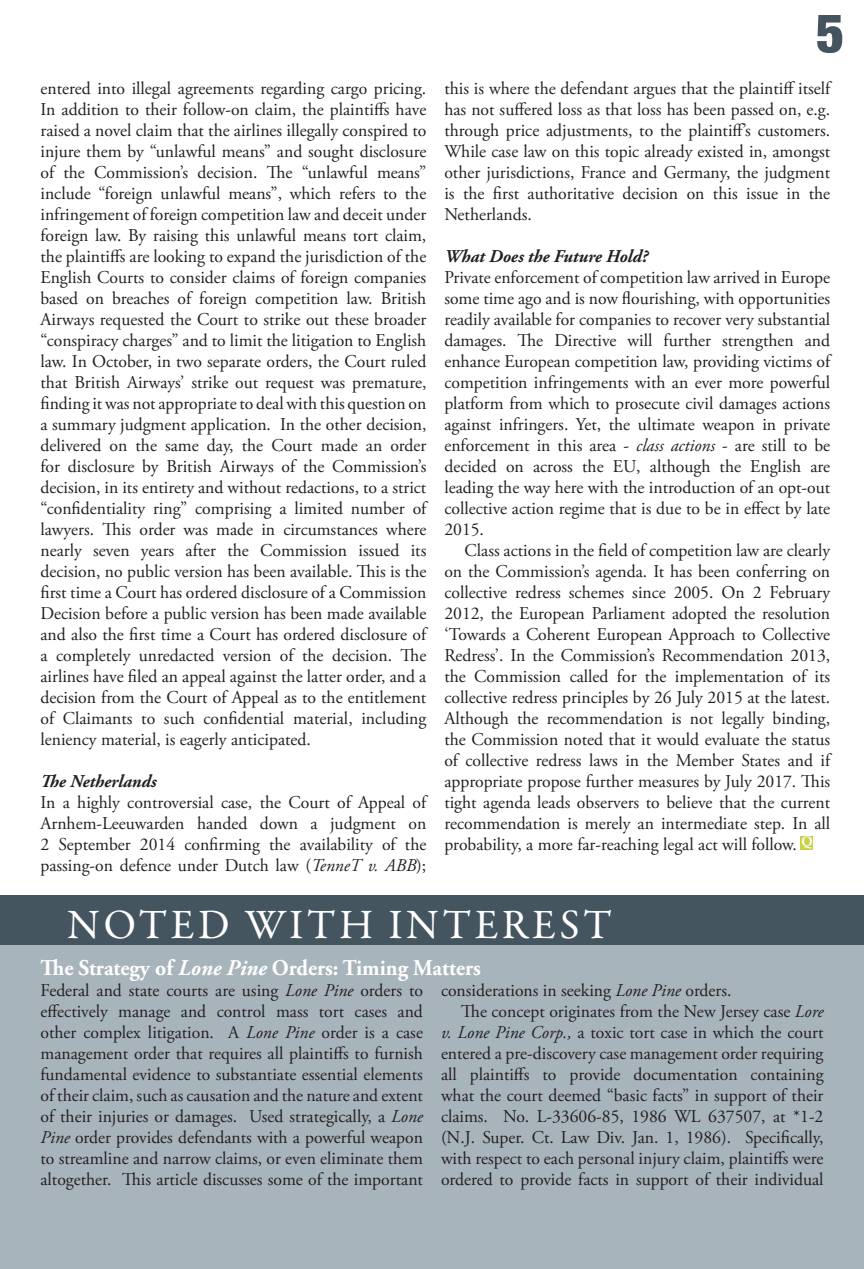
<style>
.page{position:relative;width:864px;height:1269px;background:#fff}
.page>*{position:absolute;margin:0;border:0;box-sizing:border-box;transform-origin:0 0}
.t1{font:900 condensed 54px "Helvetica Neue";color:#45555f}
.t2{font:42px "Garamond Premr Pro";letter-spacing:.09em;color:#fff}
.QE_-_Main_Article_St{font:700 22.5px "Adobe Garamond Pro";color:#fff;scale:.96 1}
.QE_-_Main_Article_St-2{font:18px/21px "Adobe Garamond Pro";color:#231f20;text-align:justify}
.QE_-_Main_Article_St-3{font:italic 700 18px "Adobe Garamond Pro";color:#231f20}
.t3{font:700 13.5px "Palatino Linotype";color:#fff}
.s1{font-style:italic}
</style>
<div class="page">
<div style="left:0;top:928px;width:864px;height:341px;background:#a8b4bc"></div>
<div style="left:0;top:895px;width:864px;height:50px;background:#45555f"></div>
<div style="left:801px;top:836px;width:12px;height:13px;background:#c9d247"></div>
<p class="QE_-_Main_Article_St-2" style="left:40px;top:78px;width:387px">entered into illegal agreements regarding cargo pricing.<br>In addition to their follow-on claim, the plaintiffs have raised a novel claim that the airlines illegally conspired to injure them by “unlawful means” and sought disclosure of the Commission’s decision. The “unlawful means” include “foreign unlawful means”, which refers to the infringement of foreign competition law and deceit under foreign law. By raising this unlawful means tort claim, the plaintiffs are looking to expand the jurisdiction of the English Courts to consider claims of foreign companies based on breaches of foreign competition law. British Airways requested the Court to strike out these broader “conspiracy charges” and to limit the litigation to English law. In October, in two separate orders, the Court ruled that British Airways’ strike out request was premature, finding it was not appropriate to deal with this question on a summary judgment application. In the other decision, delivered on the same day, the Court made an order for disclosure by British Airways of the Commission’s decision, in its entirety and without redactions, to a strict “confidentiality ring” comprising a limited number of lawyers. This order was made in circumstances where nearly seven years after the Commission issued its decision, no public version has been available. This is the first time a Court has ordered disclosure of a Commission Decision before a public version has been made available and also the first time a Court has ordered disclosure of a completely unredacted version of the decision. The airlines have filed an appeal against the latter order, and a decision from the Court of Appeal as to the entitlement of Claimants to such confidential material, including leniency material, is eagerly anticipated.</p>
<p class="QE_-_Main_Article_St-3" style="left:40px;top:771px;width:118px">The Netherlands</p>
<p class="QE_-_Main_Article_St-2" style="left:40px;top:792px;width:387px">In a highly controversial case, the Court of Appeal of Arnhem-Leeuwarden handed down a judgment on 2 September 2014 confirming the availability of the passing-on defence under Dutch law (<span class="s1">TenneT v. ABB</span>);</p>
<p class="t1" style="left:816px;top:0;width:30px">5</p>
<p class="QE_-_Main_Article_St-2" style="left:444px;top:78px;width:387px">this is where the defendant argues that the plaintiff itself has not suffered loss as that loss has been passed on, e.g. through price adjustments, to the plaintiff’s customers.<br>While case law on this topic already existed in, amongst other jurisdictions, France and Germany, the judgment is the first authoritative decision on this issue in the Netherlands.</p>
<p class="QE_-_Main_Article_St-3" style="left:444px;top:246px;width:205px">What Does the Future Hold?</p>
<p class="QE_-_Main_Article_St-2" style="left:444px;top:267px;width:387px">Private enforcement of competition law arrived in Europe some time ago and is now flourishing, with opportunities readily available for companies to recover very substantial damages. The Directive will further strengthen and enhance European competition law, providing victims of competition infringements with an ever more powerful platform from which to prosecute civil damages actions against infringers. Yet, the ultimate weapon in private enforcement in this area ‑ <span class="s1">class actions</span> ‑ are still to be decided on across the EU, although the English are leading the way here with the introduction of an opt-out collective action regime that is due to be in effect by late 2015.</p>
<p class="QE_-_Main_Article_St-2" style="left:444px;top:540px;width:387px;text-indent:20px">Class actions in the field of competition law are clearly on the Commission’s agenda. It has been conferring on collective redress schemes since 2005. On 2 February 2012, the European Parliament adopted the resolution ‘Towards a Coherent European Approach to Collective Redress’. In the Commission’s Recommendation 2013, the Commission called for the implementation of its collective redress principles by 26 July 2015 at the latest.<br>Although the recommendation is not legally binding, the Commission noted that it would evaluate the status of collective redress laws in the Member States and if appropriate propose further measures by July 2017. This tight agenda leads observers to believe that the current recommendation is merely an intermediate step. In all probability, a more far-reaching legal act will follow.</p>
<p class="t3" style="left:801px;top:832px;width:13px">Q</p>
<p class="t2" style="left:68px;top:899px;width:545px">NOTED WITH INTEREST</p>
<p class="QE_-_Main_Article_St" style="left:40px;top:955px;width:460px">The Strategy of <span class="s1">Lone Pine</span> Orders: Timing Matters</p>
<p class="QE_-_Main_Article_St-2" style="left:40px;top:980px;width:384px">Federal and state courts are using <span class="s1">Lone Pine</span> orders to effectively manage and control mass tort cases and other complex litigation. A <span class="s1">Lone Pine</span> order is a case management order that requires all plaintiffs to furnish fundamental evidence to substantiate essential elements of their claim, such as causation and the nature and extent of their injuries or damages. Used strategically, a <span class="s1">Lone Pine</span> order provides defendants with a powerful weapon to streamline and narrow claims, or even eliminate them altogether. This article discusses some of the important</p>
<p class="QE_-_Main_Article_St-2" style="left:441px;top:980px;width:292px">considerations in seeking <span class="s1">Lone Pine</span> orders.</p>
<p class="QE_-_Main_Article_St-2" style="left:441px;top:1001px;width:384px;text-indent:20px">The concept originates from the New Jersey case <span class="s1">Lore v. Lone Pine Corp.,</span> a toxic tort case in which the court entered a pre-discovery case management order requiring all plaintiffs to provide documentation containing what the court deemed “basic facts” in support of their claims. No. L-33606-85, 1986 WL 637507, at *1-2 (N.J. Super. Ct. Law Div. Jan. 1, 1986). Specifically, with respect to each personal injury claim, plaintiffs were ordered to provide facts in support of their individual</p>
</div>
